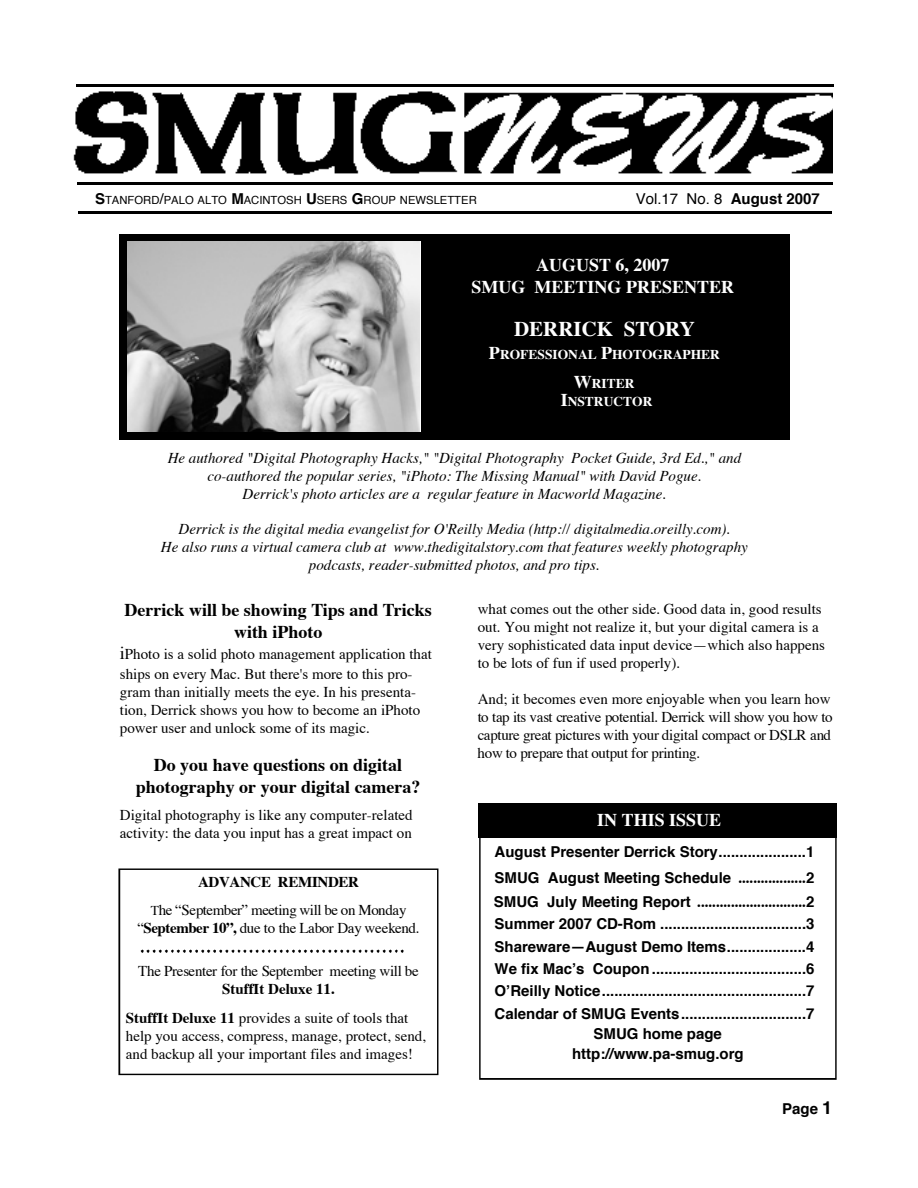
<style>
.page{position:relative;width:918px;height:1188px;background:#fff}
.page>*{position:absolute;margin:0;border:0;box-sizing:border-box;transform-origin:0 0}
.t1{font:700 21px "Times";color:#fff}
.t2{font:700 18px/21.6px "Times";color:#000;text-align:center}
.t3{font:700 18px/21.6px "Times";color:#fff;text-align:center}
.t4{font:15px/18px "Times";color:#000}
.t5{font:italic 15px/18px "Times";color:#000;text-align:center}
.t6{font:700 15px/22.2px "Helvetica";color:#000}
.t7{font:15px/18px "Times";letter-spacing:-.02em;color:#000}
.t8{font:700 15px/28.5px "Times";color:#000}
.t9{font:15px/28px "Times";letter-spacing:-.025em;color:#000;text-align:center}
.t10{font:15px "Helvetica";color:#000}
.t11{font:700 13.5px/28.5px "Times";color:#fff;text-align:center}
.t12{font:11.25px "Helvetica";color:#000}
.s1{font-weight:700;font-size:15px}
.s2{font-size:15px}
.s3{font-weight:700}
.s4{font-size:18px}
.s5{font-size:13.5px}
.s6{font-weight:400}
.s7{font-family:"Times"}
.s8{font-family:"Helvetica"}
</style>
<div class="page">
<div style="left:479px;top:803px;width:358px;height:35px;background:#000"></div>
<hr style="left:78px;top:211px;width:753px;height:3px;background:#000">
<svg style="left:73px;top:91px;width:759px;height:84px"></svg>
<hr style="left:77px;top:182px;width:755px;height:3px;background:#000">
<hr style="left:76px;top:84px;width:755px;height:3px;background:#000">
<svg style="left:479px;top:838px;width:358px;height:242px"></svg>
<div style="left:119px;top:234px;width:670px;height:205px;background:#000"></div>
<img style="left:128px;top:241px;width:291px;height:191px">
<svg style="left:118px;top:868px;width:320px;height:207px"></svg>
<svg style="left:141px;top:949px;width:263px;height:4px"></svg>
<p class="t12" style="left:95px;top:195px;width:383px"><span class="s1">S</span>TANFORD<span class="s2">/</span>PALO ALTO <span class="s1">M</span>ACINTOSH <span class="s1">U</span>SERS <span class="s1">G</span>ROUP NEWSLETTER</p>
<p class="t10" style="left:636px;top:192px;width:186px">Vol.17 No. 8 <span class="s3">August 2007</span></p>
<p class="t3" style="left:472px;top:256px;width:264px">AUGUST 6, 2007<br>SMUG MEETING PRESENTER</p>
<h1 class="t1" style="left:514px;top:320px;width:182px">DERRICK STORY</h1>
<p class="t11" style="left:489px;top:341px;width:233px"><span class="s4">P</span>ROFESSIONAL <span class="s4">P</span>HOTOGRAPHER<br><span class="s4">W</span>RITER</p>
<p class="t11" style="left:561px;top:388px;width:93px"><span class="s4">I</span>NSTRUCTOR</p>
<p class="t5" style="left:168px;top:450px;width:575px">He authored "Digital Photography Hacks," "Digital Photography Pocket Guide, 3rd Ed.," and co-authored the popular series, "iPhoto: The Missing Manual" with David Pogue.<br>Derrick's photo articles are a regular feature in Macworld Magazine.</p>
<p class="t5" style="left:161px;top:521px;width:588px">Derrick is the digital media evangelist for O'Reilly Media (http:// digitalmedia.oreilly.com).<br>He also runs a virtual camera club at www.thedigitalstory.com that features weekly photography podcasts, reader-submitted photos, and pro tips.</p>
<p class="t2" style="left:125px;top:601px;width:309px">Derrick will be showing Tips and Tricks with iPhoto</p>
<p class="t4" style="left:120px;top:646px;width:314px;line-height:19.5px"><span class="s4">i</span>Photo is a solid photo management application that ships on every Mac. But there's more to this pro-</p>
<p class="t4" style="left:120px;top:684px;width:302px">gram than initially meets the eye. In his presenta&shy;tion, Derrick shows you how to become an iPhoto power user and unlock some of its magic.</p>
<p class="t2" style="left:136px;top:756px;width:286px">Do you have questions on digital photography or your digital camera?</p>
<p class="t4" style="left:120px;top:807px;width:294px">Digital photography is like any computer-related activity: the data you input has a great impact on</p>
<p class="t4" style="left:478px;top:601px;width:349px">what comes out the other side. Good data in, good results out. You might not realize it, but your digital camera is a very sophisticated data input device—which also happens to be lots of fun if used properly).</p>
<p class="t7" style="left:478px;top:691px;width:356px">And; it becomes even more enjoyable when you learn how to tap its vast creative potential. Derrick will show you how to capture great pictures with your digital compact or DSLR and how to prepare that output for printing.</p>
<p class="t3" style="left:597px;top:811px;width:125px">IN THIS ISSUE</p>
<p class="t9" style="left:151px;top:869px;width:257px"><span class="s3">A D V A N C E R E M I N D E R<br></span><span class="s5">T</span>he “September” meeting will be on Monday</p>
<p class="t7" style="left:137px;top:920px;width:283px">“<span class="s3">September 10”,</span> due to the Labor Day weekend.</p>
<p class="t7" style="left:138px;top:963px;width:282px">The Presenter for the September meeting will be</p>
<p class="t8" style="left:126px;top:976px;width:284px;text-indent:96px">StuffIt Deluxe 11.<br>StuffIt Deluxe 11 <span class="s6">provides a suite of tools that</span></p>
<p class="t4" style="left:126px;top:1028px;width:302px">help you access, compress, manage, protect, send, and backup all your important files and images!</p>
<p class="t6" style="left:495px;top:841px;width:321px;line-height:25.2px">August Presenter Derrick Story.....................1<br>SMUG August Meeting Schedule <span class="s7">..................</span>2</p>
<p class="t8" style="left:494px;top:889px;width:322px"><span class="s8">SMUG July Meeting Report</span> .............................<span class="s8">2</span></p>
<p class="t6" style="left:495px;top:914px;width:321px;text-align:justify">Summer 2007 CD-Rom ...................................3<br>Shareware—August Demo Items...................4<br>We fix Mac’s Coupon .....................................6<br>O’Reilly Notice.................................................7</p>
<p class="t6" style="left:495px;top:1005px;width:321px;line-height:20px;text-align:center">Calendar of SMUG Events..............................7<br>SMUG home page<br>http://www.pa-smug.org</p>
<p class="t6" style="left:782px;top:1099px;width:51px">Page <span class="s4">1</span></p>
</div>
